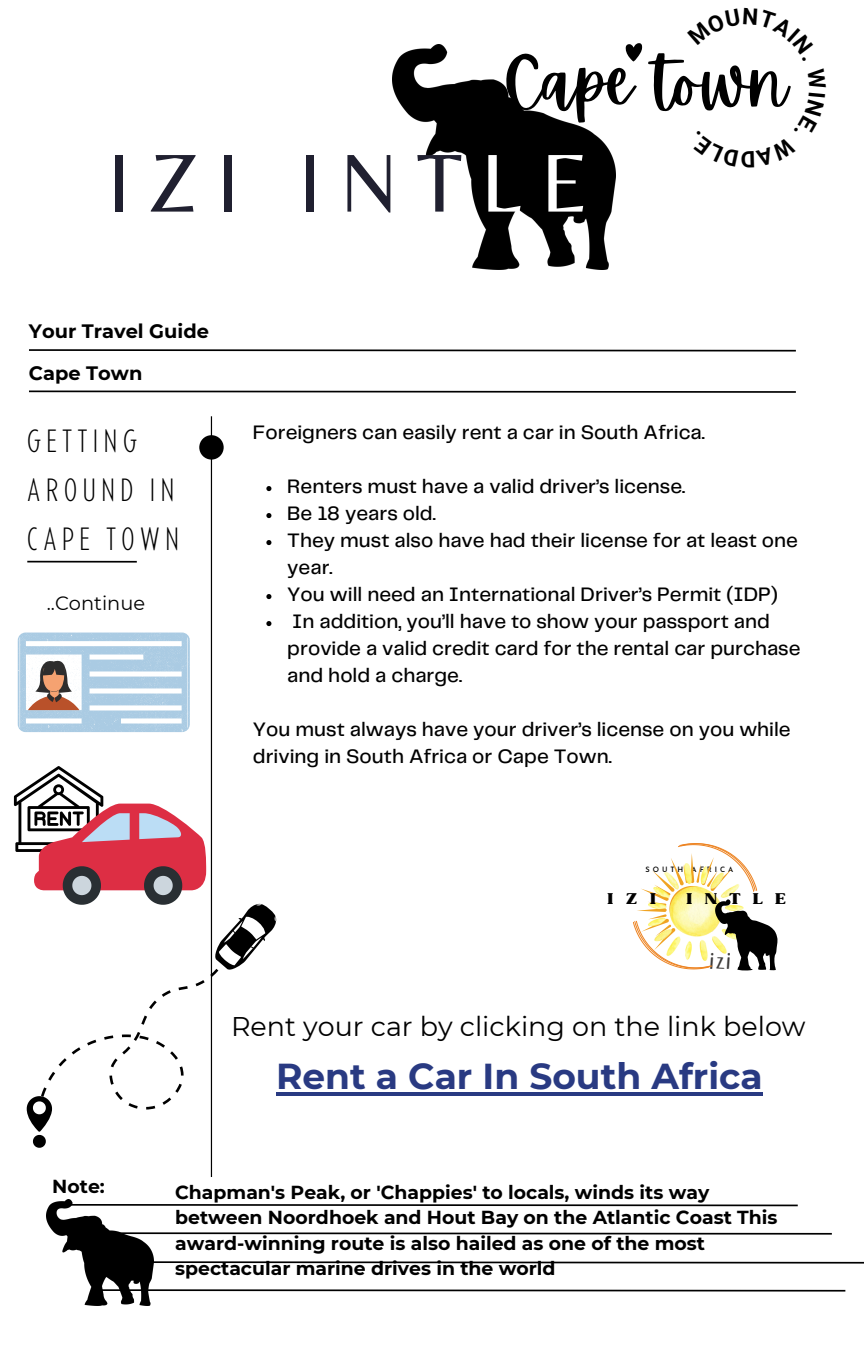
<style>
.page{position:relative;width:864px;height:1350px;background:#fff}
.page>*{position:absolute;margin:0;border:0;box-sizing:border-box;transform-origin:0 0}
.t1{font:85.5px "Belleza";letter-spacing:.215em;color:#202030}
.t2{font:67.05px "Apricots";color:#000}
.t3{font:700 36px "Montserrat";color:#293a82}
.t4{font:200 condensed 32.18px/49.1px "Balgin";letter-spacing:.175em;color:#000}
.t5{font:27px "Montserrat";color:#000}
.t6{font:25.2px "Hangyaboly";color:#3d3b3a}
.t7{font:500 20.25px/27px "Telegraf";color:#000}
.t8{font:700 19.35px "Montserrat";color:#000}
.t9{font:19.35px "Montserrat";color:#000}
.t10{font:700 18.9px/25.2px "Montserrat";color:#000}
.t11{font:14.85px "Bugaki";letter-spacing:.8em;color:#000}
.t12{font:600 7.42px "Josefin Sans";letter-spacing:.4em;color:#000}
.s1{color:#fff}
</style>
<div class="page">
<img style="left:392px;top:45px;width:223px;height:224px">
<hr style="left:29px;top:349px;width:767px;height:3px;background:#000">
<hr style="left:29px;top:391px;width:767px;height:2px;background:#000">
<hr style="left:27px;top:561px;width:110px;height:2px;background:#000">
<hr style="left:52px;top:1204px;width:746px;height:2px;background:#000">
<hr style="left:211px;top:416px;width:1px;height:761px;background:#000">
<div style="left:199px;top:435px;width:25px;height:25px;background:#000;border-radius:50%"></div>
<img style="left:47px;top:1199px;width:106px;height:106px">
<hr style="left:123px;top:1261px;width:741px;height:3px;background:#000">
<svg style="left:18px;top:633px;width:172px;height:99px"></svg>
<svg style="left:27px;top:904px;width:249px;height:244px"></svg>
<svg style="left:14px;top:766px;width:192px;height:139px"></svg>
<svg style="left:266px;top:486px;width:5px;height:5px"></svg>
<svg style="left:266px;top:513px;width:5px;height:5px"></svg>
<svg style="left:266px;top:540px;width:5px;height:5px"></svg>
<svg style="left:266px;top:594px;width:5px;height:5px"></svg>
<svg style="left:266px;top:621px;width:5px;height:5px"></svg>
<hr style="left:86px;top:1232px;width:746px;height:3px;background:#000">
<hr style="left:100px;top:1289px;width:745px;height:3px;background:#000">
<hr style="left:276px;top:1092px;width:487px;height:4px;background:#293a82">
<svg style="left:633px;top:843px;width:145px;height:128px"></svg>
<svg style="left:625px;top:43px;width:17px;height:19px"></svg>
<h2 class="t2" style="left:503px;top:43px;width:286px">Cape town</h2>
<h1 class="t1" style="left:108px;top:132px;width:483px">IZI INT<span class="s1">LE</span></h1>
<p class="t8" style="left:29px;top:319px;width:182px">Your Travel Guide</p>
<p class="t8" style="left:29px;top:361px;width:115px">Cape Town</p>
<p class="t4" style="left:27px;top:419px;width:153px">GETTING<br>AROUND IN<br>CAPE TOWN</p>
<p class="t9" style="left:47px;top:592px;width:100px">..Continue</p>
<h5 class="t7" style="left:253px;top:420px;width:453px">Foreigners can easily rent a car in South Africa.</h5>
<p class="t7" style="left:287px;top:474px;width:399px">Renters must have a valid driver’s license.</p>
<h5 class="t7" style="left:287px;top:501px;width:150px">Be 18 years old.</h5>
<p class="t7" style="left:287px;top:528px;width:512px">They must also have had their license for at least one year.</p>
<p class="t7" style="left:287px;top:582px;width:492px">You will need an International Driver’s Permit (IDP)</p>
<h5 class="t7" style="left:287px;top:609px;width:515px">In addition, you’ll have to show your passport and provide a valid credit card for the rental car purchase and hold a charge.</h5>
<p class="t7" style="left:253px;top:717px;width:539px">You must always have your driver’s license on you while driving in South Africa or Cape Town.</p>
<p class="t12" style="left:646px;top:867px;width:89px">SOUTH AFRICA</p>
<h6 class="t11" style="left:607px;top:889px;width:51px">IZI</h6>
<h6 class="t11" style="left:686px;top:889px;width:102px">INTLE</h6>
<p class="t6" style="left:709px;top:944px;width:24px">izi</p>
<h3 class="t5" style="left:231px;top:1010px;width:576px">Rent your car by clicking on the link below</h3>
<h5 class="t3" style="left:276px;top:1054px;width:488px">Rent a Car In South Africa</h5>
<h1 class="t10" style="left:52px;top:1173px;width:54px">Note:</h1>
<p class="t10" style="left:175px;top:1180px;width:604px">Chapman's Peak, or 'Chappies' to locals, winds its way between Noordhoek and Hout Bay on the Atlantic Coast This award-winning route is also hailed as one of the most spectacular marine drives in the world</p>
</div>
